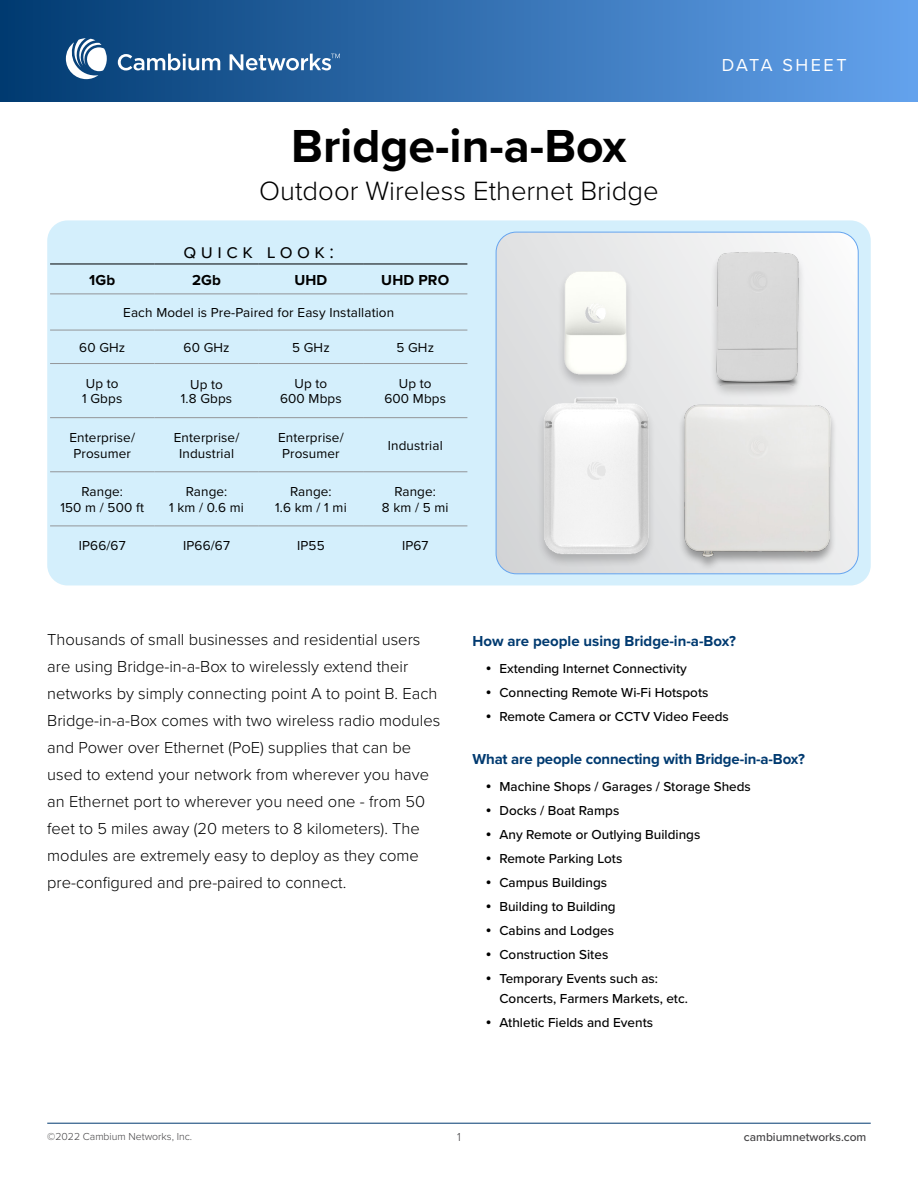
<style>
.page{position:relative;width:918px;height:1188px;background:#fff}
.page>*{position:absolute;margin:0;border:0;box-sizing:border-box;transform-origin:0 0}
.t1{font:700 48px "Proxima Nova";color:#000}
.t2{font:300 27.45px "Proxima Nova";color:#000}
.t3{font:19.5px "Proxima Nova";letter-spacing:.23em;color:#000}
.t4{font:18px "Proxima Nova";letter-spacing:.14em;color:#fff}
.t5{font:300 16.5px/27px "Proxima Nova";color:#000}
.t6{font:700 15px "Proxima Nova";letter-spacing:-.01em;color:#003a70}
.t7{font:700 15px "Proxima Nova";letter-spacing:.01em;color:#000}
.t8{font:500 13.5px/19.5px "Proxima Nova";color:#000}
.t9{font:13.5px "Proxima Nova";letter-spacing:.01em;color:#000}
.t10{font:500 12px "Proxima Nova";color:#414042}
.t11{font:300 12px "Proxima Nova";color:#414042}
.t12{font:300 10.5px "Proxima Nova";color:#414042}
.s1{font-family:"Myriad Pro";font-weight:400;font-size:18px}
</style>
<div class="page">
<div style="left:0;top:0;width:918px;height:102px;background:linear-gradient(to right,#003a70,#63a2ed)"></div>
<hr style="left:47px;top:1123px;width:824px;height:1px;background:#003a70">
<svg style="left:118px;top:54px;width:102px;height:16px"></svg>
<svg style="left:230px;top:54px;width:110px;height:16px"></svg>
<svg style="left:66px;top:38px;width:41px;height:41px"></svg>
<div style="left:47px;top:220px;width:824px;height:365px;background:#d4effc;border-radius:20px"></div>
<hr style="left:50px;top:294px;width:104px;height:1px;background:#939598">
<hr style="left:154px;top:294px;width:105px;height:1px;background:#939598">
<hr style="left:259px;top:294px;width:104px;height:1px;background:#939598">
<hr style="left:363px;top:294px;width:104px;height:1px;background:#939598">
<hr style="left:50px;top:330px;width:104px;height:1px;background:#939598">
<hr style="left:154px;top:330px;width:105px;height:1px;background:#939598">
<hr style="left:259px;top:330px;width:104px;height:1px;background:#939598">
<hr style="left:363px;top:330px;width:104px;height:1px;background:#939598">
<hr style="left:50px;top:363px;width:104px;height:1px;background:#939598">
<hr style="left:154px;top:363px;width:105px;height:1px;background:#939598">
<hr style="left:259px;top:363px;width:104px;height:1px;background:#939598">
<hr style="left:363px;top:363px;width:104px;height:1px;background:#939598">
<hr style="left:50px;top:417px;width:104px;height:1px;background:#939598">
<hr style="left:154px;top:417px;width:105px;height:1px;background:#939598">
<hr style="left:259px;top:417px;width:104px;height:1px;background:#939598">
<hr style="left:363px;top:417px;width:104px;height:1px;background:#939598">
<hr style="left:50px;top:472px;width:104px;height:1px;background:#939598">
<hr style="left:154px;top:472px;width:105px;height:1px;background:#939598">
<hr style="left:259px;top:472px;width:104px;height:1px;background:#939598">
<hr style="left:363px;top:472px;width:104px;height:1px;background:#939598">
<hr style="left:50px;top:526px;width:104px;height:1px;background:#939598">
<hr style="left:154px;top:526px;width:105px;height:1px;background:#939598">
<hr style="left:259px;top:526px;width:104px;height:1px;background:#939598">
<hr style="left:363px;top:526px;width:104px;height:1px;background:#939598">
<hr style="left:50px;top:264px;width:104px;height:1px;background:#000">
<hr style="left:154px;top:264px;width:105px;height:1px;background:#000">
<hr style="left:259px;top:264px;width:104px;height:1px;background:#000">
<hr style="left:363px;top:264px;width:104px;height:1px;background:#000">
<svg style="left:496px;top:232px;width:362px;height:342px;background:#e5e6e7"></svg>
<div style="left:496px;top:232px;width:363px;height:342px;border:1px solid #65a4ef;border-radius:20px"></div>
<div style="left:709px;top:252px;width:97px;height:148px;background:#000;opacity:.2"></div>
<img style="left:699px;top:244px;width:115px;height:141px">
<div style="left:678px;top:404px;width:159px;height:167px;background:#000;opacity:.35"></div>
<img style="left:685px;top:405px;width:145px;height:152px">
<div style="left:537px;top:396px;width:119px;height:172px;background:#d5d6d7"></div>
<img style="left:535px;top:390px;width:123px;height:172px">
<div style="left:556px;top:270px;width:78px;height:118px;background:#000;opacity:.2"></div>
<img style="left:561px;top:270px;width:69px;height:104px">
<p class="t1" style="left:291px;top:110px;width:337px">Bridge-in-a-Box</p>
<p class="t2" style="left:259px;top:170px;width:401px">Outdoor Wireless Ethernet Bridge</p>
<p class="t3" style="left:184px;top:237px;width:152px">quick look:</p>
<p class="t7" style="left:89px;top:269px;width:28px">1Gb</p>
<p class="t7" style="left:192px;top:269px;width:30px">2Gb</p>
<p class="t7" style="left:294px;top:269px;width:34px">UHD</p>
<p class="t7" style="left:381px;top:269px;width:69px">UHD PRO</p>
<p class="t9" style="left:123px;top:303px;width:272px">Each Model is Pre-Paired for Easy Installation</p>
<p class="t9" style="left:79px;top:338px;width:48px">60 GHz</p>
<p class="t9" style="left:184px;top:338px;width:48px">60 GHz</p>
<p class="t9" style="left:292px;top:338px;width:39px">5 GHz</p>
<p class="t9" style="left:396px;top:338px;width:39px">5 GHz</p>
<p class="t9" style="left:86px;top:374px;width:34px">Up to</p>
<p class="t9" style="left:82px;top:389px;width:42px">1 Gbps</p>
<p class="t9" style="left:294px;top:374px;width:34px">Up to</p>
<p class="t9" style="left:280px;top:389px;width:63px">600 Mbps</p>
<p class="t9" style="left:399px;top:374px;width:34px">Up to</p>
<p class="t9" style="left:384px;top:389px;width:63px">600 Mbps</p>
<p class="t9" style="left:190px;top:375px;width:34px">Up to</p>
<p class="t9" style="left:181px;top:388px;width:53px">1.8 Gbps</p>
<p class="t9" style="left:69px;top:427px;width:67px">Enterprise/</p>
<p class="t9" style="left:73px;top:444px;width:59px">Prosumer</p>
<p class="t9" style="left:81px;top:481px;width:43px">Range:</p>
<p class="t9" style="left:60px;top:498px;width:85px">150 m / 500 ft</p>
<p class="t9" style="left:174px;top:427px;width:67px">Enterprise/</p>
<p class="t9" style="left:179px;top:444px;width:56px">Industrial</p>
<p class="t9" style="left:186px;top:481px;width:43px">Range:</p>
<p class="t9" style="left:169px;top:498px;width:76px">1 km / 0.6 mi</p>
<p class="t9" style="left:278px;top:427px;width:67px">Enterprise/</p>
<p class="t9" style="left:282px;top:444px;width:59px">Prosumer</p>
<p class="t9" style="left:290px;top:481px;width:43px">Range:</p>
<p class="t9" style="left:275px;top:498px;width:73px">1.6 km / 1 mi</p>
<p class="t9" style="left:388px;top:435px;width:56px">Industrial</p>
<p class="t9" style="left:394px;top:481px;width:43px">Range:</p>
<p class="t9" style="left:382px;top:498px;width:68px">8 km / 5 mi</p>
<p class="t9" style="left:79px;top:536px;width:48px">IP66/67</p>
<p class="t9" style="left:183px;top:536px;width:48px">IP66/67</p>
<p class="t9" style="left:297px;top:536px;width:29px">IP55</p>
<p class="t9" style="left:402px;top:536px;width:28px">IP67</p>
<p class="t4" style="left:722px;top:52px;width:126px">DATA SHEET</p>
<p class="t5" style="left:47px;top:625px;width:395px">Thousands of small businesses and residential users are using Bridge-in-a-Box to wirelessly extend their networks by simply connecting point A to point B. Each Bridge-in-a-Box comes with two wireless radio modules and Power over Ethernet (PoE) supplies that can be used to extend your network from wherever you have an Ethernet port to wherever you need one - from 50 feet to 5 miles away (20 meters to 8 kilometers). The modules are extremely easy to deploy as they come pre-configured and pre-paired to connect.</p>
<p class="t6" style="left:472px;top:630px;width:265px">How are people using Bridge-in-a-Box?</p>
<p class="t8" style="left:486px;top:658px;width:202px"><span class="s1">•</span> Extending Internet Connectivity</p>
<p class="t8" style="left:486px;top:682px;width:224px"><span class="s1">•</span> Connecting Remote Wi-Fi Hotspots</p>
<p class="t8" style="left:486px;top:706px;width:244px"><span class="s1">•</span> Remote Camera or CCTV Video Feeds</p>
<p class="t6" style="left:472px;top:748px;width:334px">What are people connecting with Bridge-in-a-Box?</p>
<p class="t8" style="left:486px;top:776px;width:266px"><span class="s1">•</span> Machine Shops / Garages / Storage Sheds</p>
<p class="t8" style="left:486px;top:800px;width:135px"><span class="s1">•</span> Docks / Boat Ramps</p>
<p class="t8" style="left:486px;top:824px;width:216px"><span class="s1">•</span> Any Remote or Outlying Buildings</p>
<p class="t8" style="left:486px;top:848px;width:138px"><span class="s1">•</span> Remote Parking Lots</p>
<p class="t8" style="left:486px;top:872px;width:123px"><span class="s1">•</span> Campus Buildings</p>
<p class="t8" style="left:486px;top:896px;width:131px"><span class="s1">•</span> Building to Building</p>
<p class="t8" style="left:486px;top:920px;width:130px"><span class="s1">•</span> Cabins and Lodges</p>
<p class="t8" style="left:486px;top:945px;width:124px"><span class="s1">•</span> Construction Sites</p>
<p class="t8" style="left:500px;top:969px;width:190px;text-indent:-14px"><span class="s1">•</span> Temporary Events such as:<br>Concerts, Farmers Markets, etc.</p>
<p class="t8" style="left:486px;top:1012px;width:169px"><span class="s1">•</span> Athletic Fields and Events</p>
<p class="t12" style="left:47px;top:1128px;width:146px">©2022 Cambium Networks, Inc.</p>
<p class="t11" style="left:457px;top:1128px;width:5px">1</p>
<p class="t10" style="left:744px;top:1128px;width:124px">cambiumnetworks.com</p>
</div>
